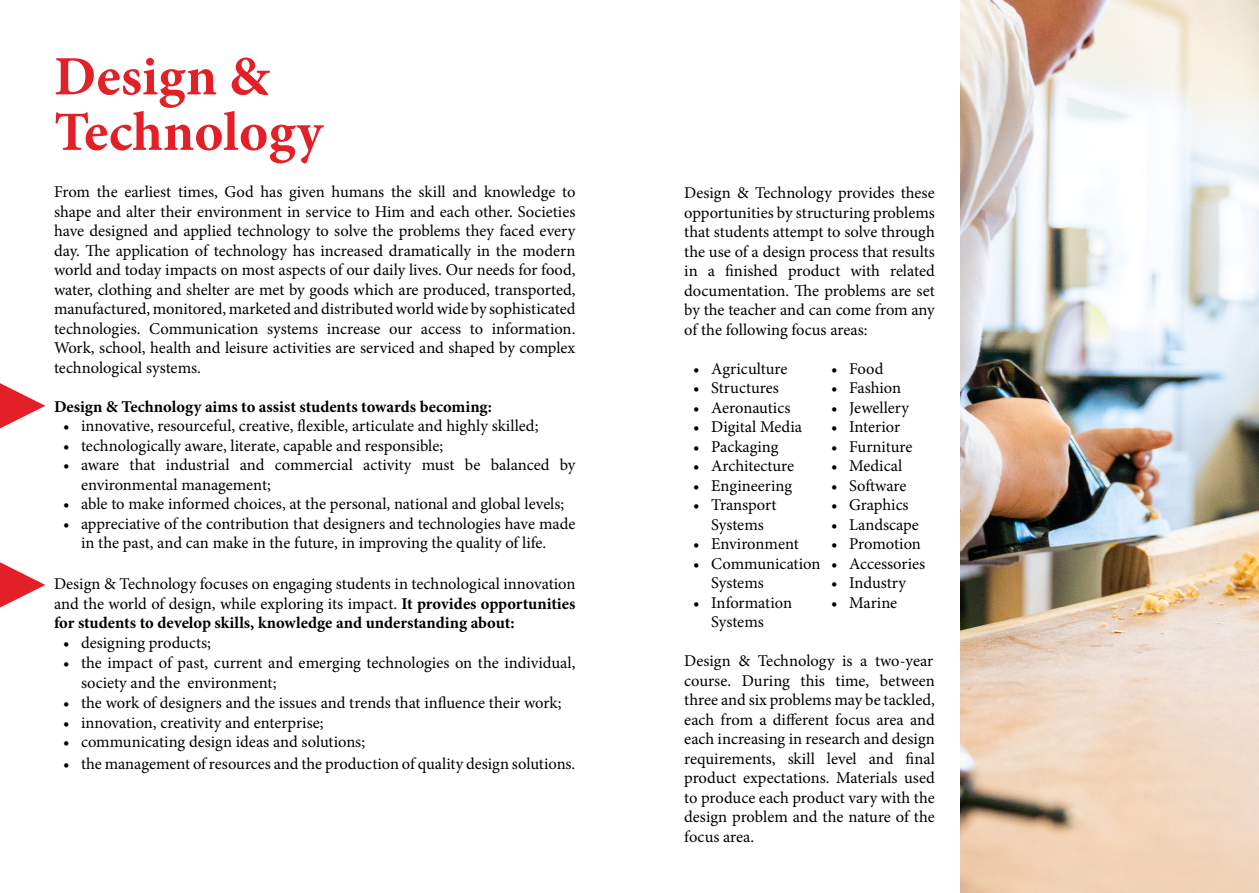
<style>
.page{position:relative;width:1259px;height:893px;background:#fff}
.page>*{position:absolute;margin:0;border:0;box-sizing:border-box;transform-origin:0 0}
.t1{font:700 55.5px "Minion Pro";color:#e31f27}
.t2{font:16.5px/19.5px "Minion Pro";color:#000}
.t3{font:700 16.5px "Minion Pro";color:#000}
.s1{font-weight:700}
</style>
<div class="page">
<svg style="left:0;top:383px;width:45px;height:45px"></svg>
<svg style="left:0;top:562px;width:45px;height:46px"></svg>
<img style="left:960px;top:0;width:299px;height:893px">
<p class="t1" style="left:54px;top:38px;width:216px">Design &amp;</p>
<p class="t1" style="left:54px;top:93px;width:270px">Technology</p>
<p class="t2" style="left:54px;top:182px;width:523px;text-align:justify">From the earliest times, God has given humans the skill and knowledge to shape and alter their environment in service to Him and each other. Societies have designed and applied technology to solve the problems they faced every day. The application of technology has increased dramatically in the modern world and today impacts on most aspects of our daily lives. Our needs for food, water, clothing and shelter are met by goods which are produced, transported, manufactured, monitored, marketed and distributed world wide by sophisticated technologies. Communication systems increase our access to information.<br>Work, school, health and leisure activities are serviced and shaped by complex technological systems.</p>
<p class="t3" style="left:54px;top:395px;width:439px">Design &amp; Technology aims to assist students towards becoming:</p>
<p class="t2" style="left:63px;top:416px;width:477px">• innovative, resourceful, creative, flexible, articulate and highly skilled;</p>
<p class="t2" style="left:63px;top:436px;width:382px">• technologically aware, literate, capable and responsible;</p>
<p class="t2" style="left:81px;top:455px;width:496px;text-indent:-18px">• aware that industrial and commercial activity must be balanced by environmental management;</p>
<p class="t2" style="left:63px;top:494px;width:503px">• able to make informed choices, at the personal, national and global levels;</p>
<p class="t2" style="left:81px;top:514px;width:496px;text-indent:-18px">• appreciative of the contribution that designers and technologies have made in the past, and can make in the future, in improving the quality of life.</p>
<p class="t2" style="left:54px;top:575px;width:523px;text-align:justify">Design &amp; Technology focuses on engaging students in technological innovation and the world of design, while exploring its impact. <span class="s1">It provides opportunities for students to develop skills, knowledge and understanding about:</span></p>
<p class="t2" style="left:63px;top:633px;width:149px">• designing products;</p>
<p class="t2" style="left:81px;top:653px;width:496px;text-indent:-18px">• the impact of past, current and emerging technologies on the individual, society and the environment;</p>
<p class="t2" style="left:63px;top:693px;width:500px">• the work of designers and the issues and trends that influence their work;</p>
<p class="t2" style="left:63px;top:713px;width:262px">• innovation, creativity and enterprise;</p>
<p class="t2" style="left:63px;top:732px;width:303px">• communicating design ideas and solutions;</p>
<p class="t2" style="left:63px;top:754px;width:514px">• the management of resources and the production of quality design solutions.</p>
<p class="t2" style="left:684px;top:183px;width:252px;text-align:justify">Design &amp; Technology provides these opportunities by structuring problems that students attempt to solve through the use of a design process that results in a finished product with related documentation. The problems are set by the teacher and can come from any of the following focus areas:</p>
<p class="t2" style="left:693px;top:359px;width:96px">• Agriculture</p>
<p class="t2" style="left:693px;top:378px;width:87px">• Structures</p>
<p class="t2" style="left:693px;top:398px;width:99px">• Aeronautics</p>
<p class="t2" style="left:693px;top:417px;width:110px">• Digital Media</p>
<p class="t2" style="left:693px;top:437px;width:87px">• Packaging</p>
<p class="t2" style="left:693px;top:456px;width:102px">• Architecture</p>
<p class="t2" style="left:693px;top:476px;width:100px">• Engineering</p>
<p class="t2" style="left:693px;top:495px;width:85px;text-align:center">• Transport<br>Systems</p>
<p class="t2" style="left:693px;top:534px;width:107px">• Environment</p>
<p class="t2" style="left:711px;top:554px;width:111px;text-indent:-18px">• Communication<br>Systems</p>
<p class="t2" style="left:711px;top:593px;width:82px;text-indent:-18px">• Information<br>Systems</p>
<p class="t2" style="left:684px;top:651px;width:252px;text-align:justify">Design &amp; Technology is a two-year course. During this time, between three and six problems may be tackled, each from a different focus area and each increasing in research and design requirements, skill level and final product expectations. Materials used to produce each product vary with the design problem and the nature of the focus area.</p>
<p class="t2" style="left:831px;top:359px;width:54px">• Food</p>
<p class="t2" style="left:831px;top:378px;width:72px">• Fashion</p>
<p class="t2" style="left:831px;top:398px;width:79px">• Jewellery</p>
<p class="t2" style="left:831px;top:417px;width:70px">• Interior</p>
<p class="t2" style="left:831px;top:437px;width:83px">• Furniture</p>
<p class="t2" style="left:831px;top:456px;width:73px">• Medical</p>
<p class="t2" style="left:831px;top:476px;width:77px">• Software</p>
<p class="t2" style="left:831px;top:495px;width:79px">• Graphics</p>
<p class="t2" style="left:831px;top:515px;width:89px">• Landscape</p>
<p class="t2" style="left:831px;top:534px;width:91px">• Promotion</p>
<p class="t2" style="left:831px;top:554px;width:96px">• Accessories</p>
<p class="t2" style="left:831px;top:573px;width:76px">• Industry</p>
<p class="t2" style="left:831px;top:593px;width:68px">• Marine</p>
</div>
